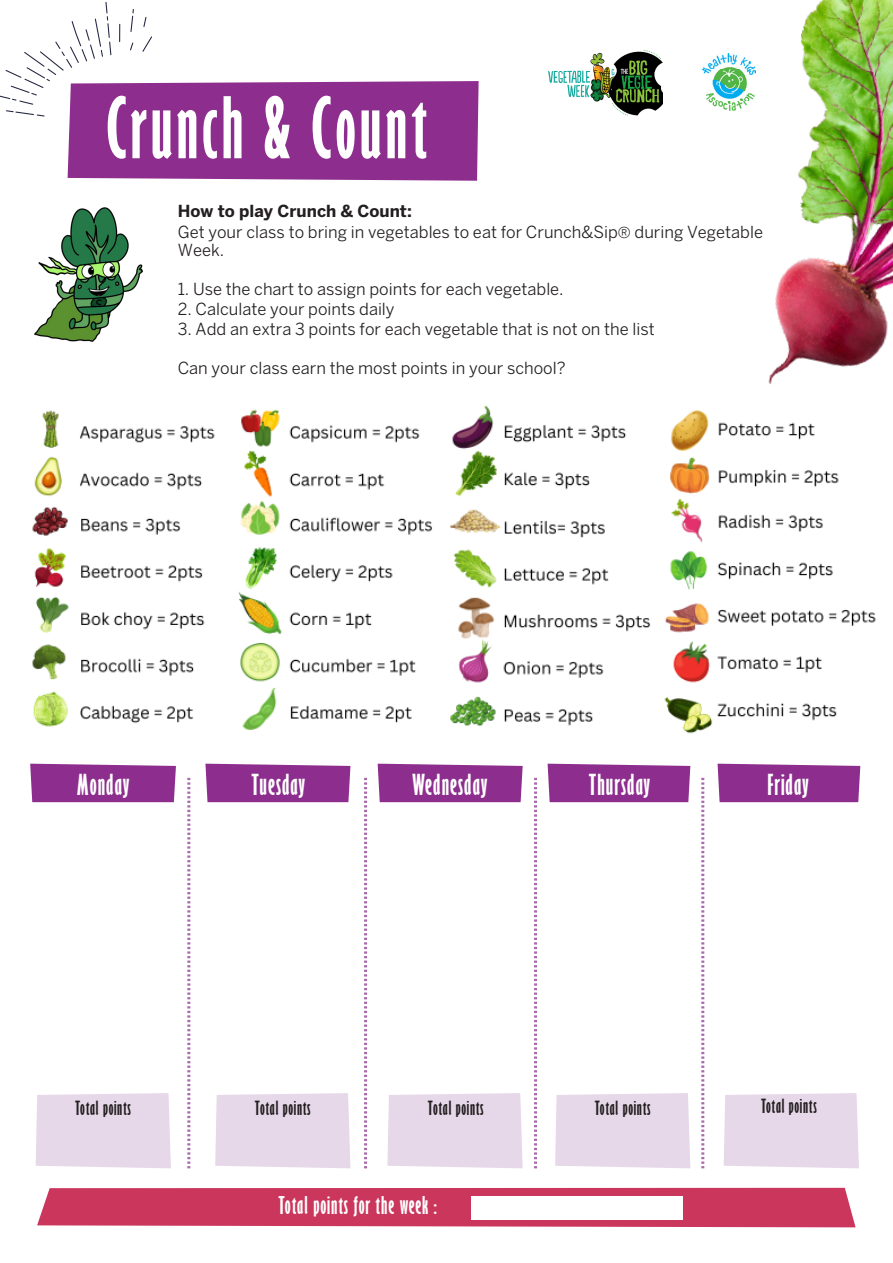
<style>
.page{position:relative;width:893px;height:1263px;background:#fff}
.page>*{position:absolute;margin:0;border:0;box-sizing:border-box;transform-origin:0 0}
.t1{font:700 extra-condensed 78px "Gill Sans";letter-spacing:.05em;color:#fff}
.t2{font:700 extra-condensed 26.7px "Gill Sans";letter-spacing:.04em;color:#fff}
.t3{font:700 extra-condensed 22.5px "Gill Sans";letter-spacing:.04em;color:#fff}
.t4{font:700 extra-condensed 18px "Gill Sans";letter-spacing:.04em;color:#231f20}
.t5{font:16.5px/18px "Benton Sans";color:#231f20}
.t6{font:700 16.5px "Benton Sans";color:#231f20}
.s1{font-size:15px}
</style>
<div class="page">
<img style="left:702px;top:0;width:191px;height:385px">
<img style="left:703px;top:53px;width:52px;height:57px">
<img style="left:548px;top:50px;width:115px;height:65px">
<div style="left:30px;top:764px;width:146px;height:38px;background:#8d2e8e"></div>
<div style="left:205px;top:764px;width:145px;height:38px;background:#8d2e8e"></div>
<div style="left:378px;top:764px;width:145px;height:38px;background:#8d2e8e"></div>
<svg style="left:0;top:2px;width:479px;height:179px"></svg>
<svg style="left:187px;top:778px;width:3px;height:390px"></svg>
<svg style="left:364px;top:778px;width:3px;height:390px"></svg>
<svg style="left:534px;top:778px;width:3px;height:390px"></svg>
<svg style="left:701px;top:778px;width:3px;height:390px"></svg>
<div style="left:548px;top:764px;width:142px;height:38px;background:#8d2e8e"></div>
<div style="left:717px;top:764px;width:143px;height:38px;background:#8d2e8e"></div>
<div style="left:36px;top:1093px;width:135px;height:75px;background:#e6d8e9"></div>
<img style="left:34px;top:207px;width:109px;height:135px">
<div style="left:215px;top:1093px;width:135px;height:75px;background:#e6d8e9"></div>
<div style="left:387px;top:1093px;width:136px;height:75px;background:#e6d8e9"></div>
<div style="left:555px;top:1093px;width:135px;height:75px;background:#e6d8e9"></div>
<div style="left:724px;top:1093px;width:135px;height:75px;background:#e6d8e9"></div>
<div style="left:37px;top:1188px;width:818px;height:39px;background:#cb365c"></div>
<div style="left:471px;top:1196px;width:212px;height:24px;background:#fff"></div>
<img style="left:664px;top:410px;width:212px;height:324px">
<img style="left:450px;top:405px;width:201px;height:322px">
<img style="left:238px;top:409px;width:194px;height:322px">
<img style="left:32px;top:410px;width:183px;height:317px">
<p class="t1" style="left:106px;top:80px;width:323px">Crunch &amp; Count</p>
<p class="t6" style="left:178px;top:202px;width:236px">How to play Crunch &amp; Count:</p>
<p class="t5" style="left:178px;top:223px;width:587px">Get your class to bring in vegetables to eat for Crunch&amp;Sip<span class="s1">®</span> during Vegetable<br>Week.</p>
<p class="t5" style="left:178px;top:280px;width:387px">1. Use the chart to assign points for each vegetable.</p>
<p class="t5" style="left:178px;top:300px;width:218px">2. Calculate your points daily</p>
<p class="t5" style="left:178px;top:319px;width:479px">3. Add an extra 3 points for each vegetable that is not on the list</p>
<p class="t5" style="left:178px;top:358px;width:389px">Can your class earn the most points in your school?</p>
<p class="t2" style="left:77px;top:768px;width:54px">Monday</p>
<p class="t2" style="left:252px;top:768px;width:55px">Tuesday</p>
<p class="t2" style="left:412px;top:768px;width:77px">Wednesday</p>
<p class="t2" style="left:589px;top:768px;width:63px">Thursday</p>
<p class="t2" style="left:767px;top:768px;width:43px">Friday</p>
<p class="t4" style="left:75px;top:1097px;width:57px">Total points</p>
<p class="t4" style="left:255px;top:1097px;width:57px">Total points</p>
<p class="t4" style="left:428px;top:1097px;width:57px">Total points</p>
<p class="t4" style="left:595px;top:1097px;width:57px">Total points</p>
<p class="t3" style="left:279px;top:1192px;width:160px">Total points for the week :</p>
<p class="t4" style="left:761px;top:1095px;width:57px">Total points</p>
</div>
